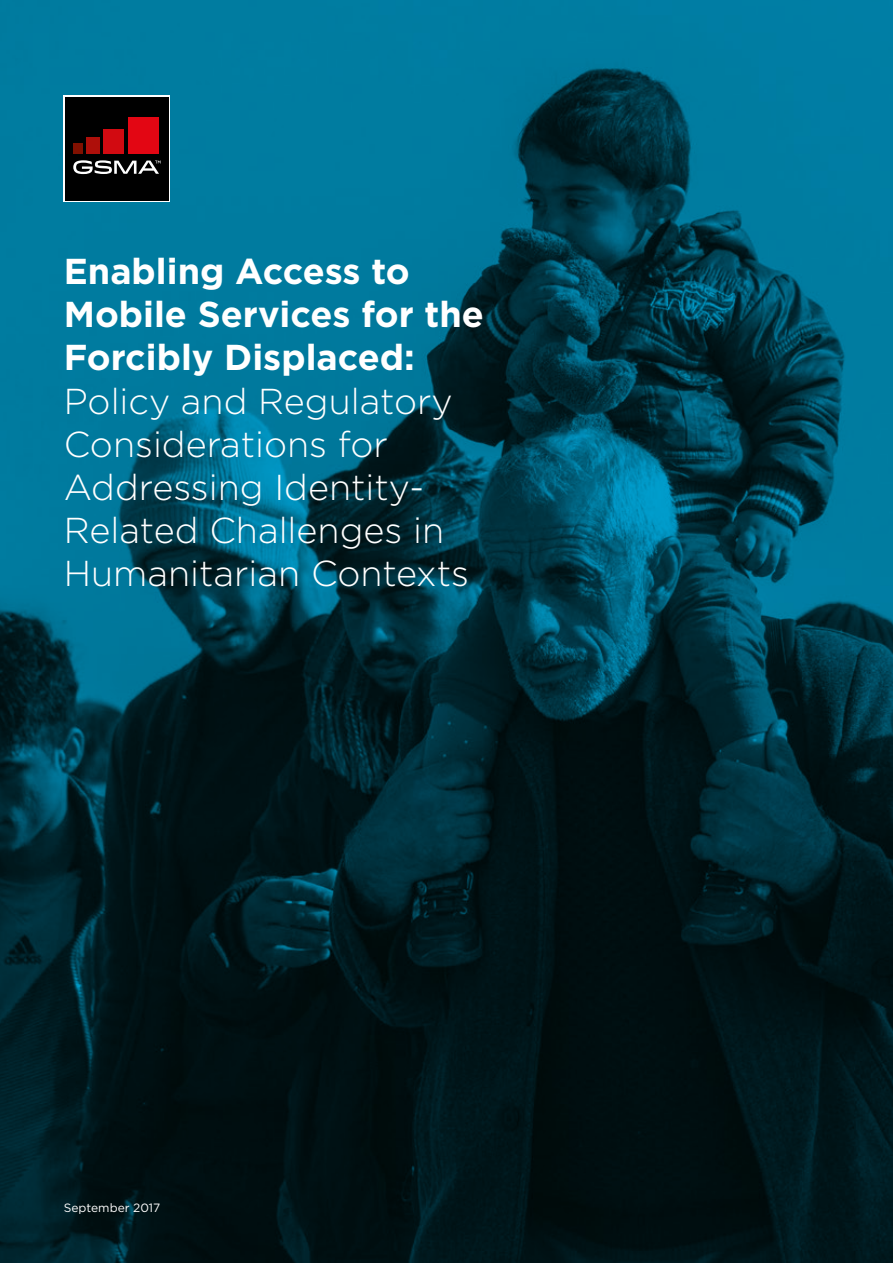
<style>
.page{position:relative;width:893px;height:1263px;background:#fff}
.page>*{position:absolute;margin:0;border:0;box-sizing:border-box;transform-origin:0 0}
.t1{font:300 36px/43.2px "Gotham";color:#fff}
.t2{font:700 36px/43.2px "Gotham";color:#fff}
.t3{font:12px "Gotham";color:#fff}
</style>
<div class="page">
<img style="left:0;top:0;width:893px;height:1263px">
<div style="left:64px;top:96px;width:106px;height:106px;background:#fff"></div>
<div style="left:65px;top:97px;width:104px;height:104px;background:#000"></div>
<svg style="left:73px;top:160px;width:87px;height:14px"></svg>
<div style="left:74px;top:143px;width:9px;height:11px;background:#811000"></div>
<div style="left:86px;top:138px;width:14px;height:16px;background:#ae0f0a"></div>
<div style="left:103px;top:130px;width:21px;height:24px;background:#d20a11"></div>
<div style="left:128px;top:117px;width:30px;height:37px;background:#e30613"></div>
<p class="t2" style="left:64px;top:249px;width:422px">Enabling Access to<br>Mobile Services for the<br>Forcibly Displaced:</p>
<p class="t1" style="left:64px;top:378px;width:407px">Policy and Regulatory<br>Considerations for<br>Addressing Identity-<br>Related Challenges in<br>Humanitarian Contexts</p>
<p class="t3" style="left:64px;top:1200px;width:98px">September 2017</p>
</div>
